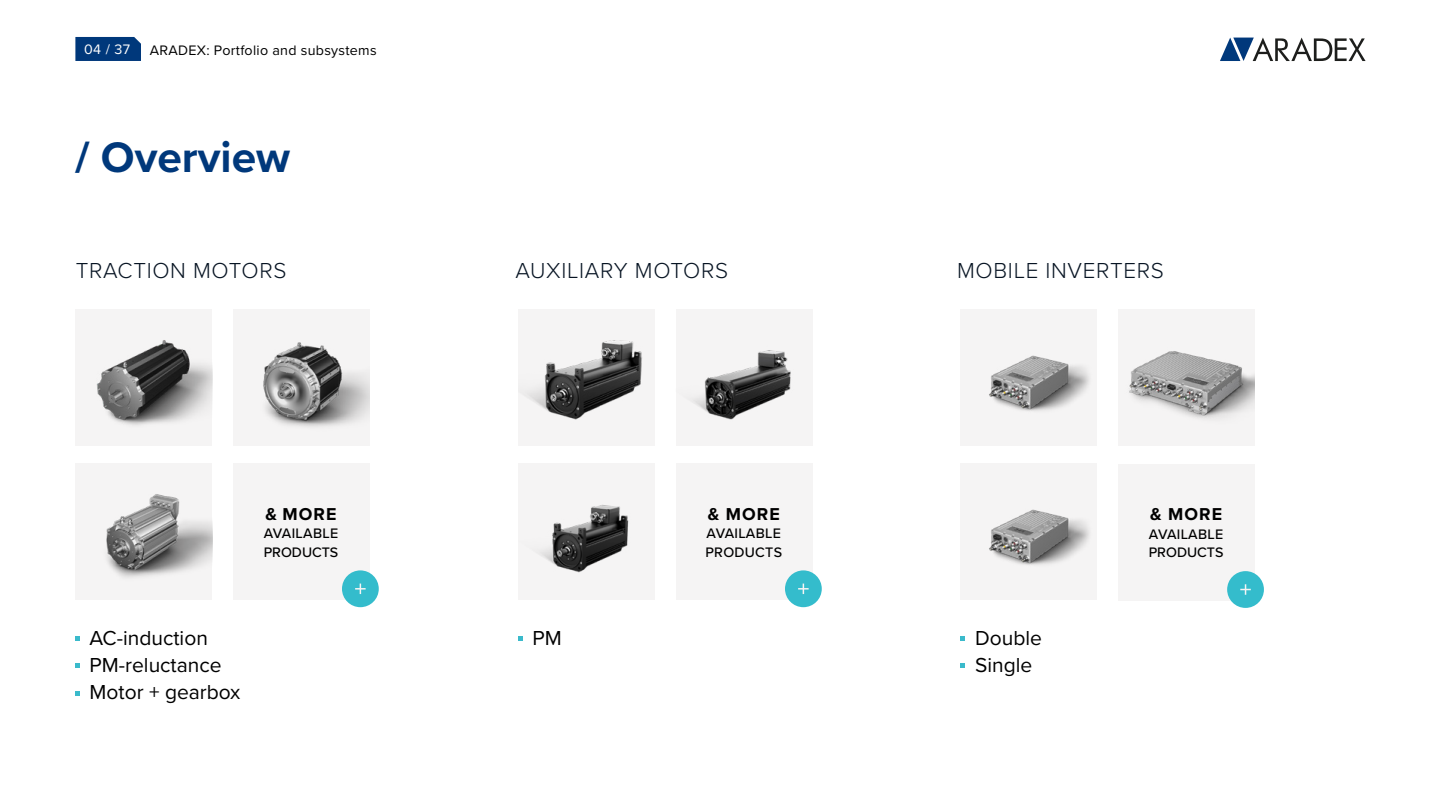
<style>
.page{position:relative;width:1440px;height:810px;background:#fff}
.page>*{position:absolute;margin:0;border:0;box-sizing:border-box;transform-origin:0 0}
.t1{font:700 44.25px "Proxima Nova";color:#00387b}
.t2{font:300 22.5px "Proxima Nova";letter-spacing:.03em;color:#071423}
.t3{font:21px/27px "Proxima Nova";color:#000}
.t4{font:700 17.85px "Proxima Nova";letter-spacing:.06em;color:#000}
.t5{font:500 14.25px/18.5px "Proxima Nova";color:#000}
.t6{font:14.25px "Proxima Nova";letter-spacing:.02em;color:#000}
.t7{font:500 14.25px/18.5px "Proxima Nova";letter-spacing:.02em;color:#000}
.t8{font:14.25px "Proxima Nova";color:#fff}
</style>
<div class="page">
<div style="left:518px;top:309px;width:137px;height:137px;background:#f5f4f4"></div>
<div style="left:75px;top:309px;width:137px;height:137px;background:#f5f4f4"></div>
<div style="left:960px;top:309px;width:137px;height:137px;background:#f5f4f4"></div>
<div style="left:518px;top:464px;width:137px;height:136px;background:#f5f4f4"></div>
<div style="left:75px;top:464px;width:137px;height:136px;background:#f5f4f4"></div>
<div style="left:960px;top:464px;width:137px;height:136px;background:#f5f4f4"></div>
<div style="left:676px;top:309px;width:136px;height:137px;background:#f5f4f4"></div>
<div style="left:233px;top:309px;width:136px;height:137px;background:#f5f4f4"></div>
<div style="left:1118px;top:309px;width:137px;height:137px;background:#f5f4f4"></div>
<div style="left:233px;top:464px;width:136px;height:136px;background:#f5f4f4"></div>
<div style="left:676px;top:464px;width:136px;height:136px;background:#f5f4f4"></div>
<div style="left:1118px;top:464px;width:137px;height:137px;background:#f5f4f4"></div>
<svg style="left:960px;top:636px;width:5px;height:5px"></svg>
<svg style="left:75px;top:636px;width:5px;height:5px"></svg>
<svg style="left:518px;top:636px;width:5px;height:5px"></svg>
<svg style="left:960px;top:664px;width:5px;height:4px"></svg>
<svg style="left:75px;top:664px;width:5px;height:4px"></svg>
<svg style="left:75px;top:691px;width:5px;height:5px"></svg>
<div style="left:342px;top:570px;width:37px;height:37px;background:#34bccc;border-radius:50%"></div>
<svg style="left:355px;top:584px;width:11px;height:10px"></svg>
<div style="left:785px;top:570px;width:37px;height:37px;background:#34bccc;border-radius:50%"></div>
<svg style="left:798px;top:584px;width:11px;height:10px"></svg>
<div style="left:1227px;top:571px;width:37px;height:37px;background:#34bccc;border-radius:50%"></div>
<svg style="left:1240px;top:584px;width:11px;height:11px"></svg>
<img style="left:525px;top:340px;width:117px;height:80px">
<img style="left:693px;top:350px;width:98px;height:70px">
<img style="left:540px;top:505px;width:89px;height:68px">
<img style="left:989px;top:355px;width:100px;height:56px">
<img style="left:989px;top:509px;width:100px;height:56px">
<img style="left:1129px;top:351px;width:126px;height:68px">
<img style="left:263px;top:342px;width:106px;height:85px">
<img style="left:96px;top:340px;width:116px;height:85px">
<img style="left:106px;top:494px;width:106px;height:84px">
<svg style="left:1220px;top:38px;width:146px;height:23px"></svg>
<div style="left:75px;top:37px;width:66px;height:24px;background:#00387b"></div>
<p class="t8" style="left:84px;top:39px;width:48px">04 / 37</p>
<p class="t6" style="left:150px;top:39px;width:228px">ARADEX: Portfolio and subsystems</p>
<h1 class="t1" style="left:75px;top:124px;width:217px">/ Overview</h1>
<p class="t2" style="left:76px;top:254px;width:212px">TRACTION MOTORS</p>
<p class="t2" style="left:515px;top:254px;width:214px">AUXILIARY MOTORS</p>
<p class="t2" style="left:957px;top:254px;width:208px">MOBILE INVERTERS</p>
<p class="t4" style="left:266px;top:500px;width:72px">&amp; MORE</p>
<p class="t5" style="left:264px;top:524px;width:76px">AVAILABLE<br>PRODUCTS</p>
<p class="t4" style="left:708px;top:500px;width:74px">&amp; MORE</p>
<p class="t7" style="left:705px;top:524px;width:78px">AVAILABLE<br>PRODUCTS</p>
<p class="t3" style="left:90px;top:623px;width:152px">AC-induction<br>PM-reluctance<br>Motor + gearbox</p>
<p class="t3" style="left:532px;top:623px;width:31px">PM</p>
<p class="t3" style="left:975px;top:623px;width:68px">Double<br>Single</p>
<p class="t4" style="left:1150px;top:501px;width:74px">&amp; MORE</p>
<p class="t5" style="left:1149px;top:524px;width:76px">AVAILABLE<br>PRODUCTS</p>
</div>
